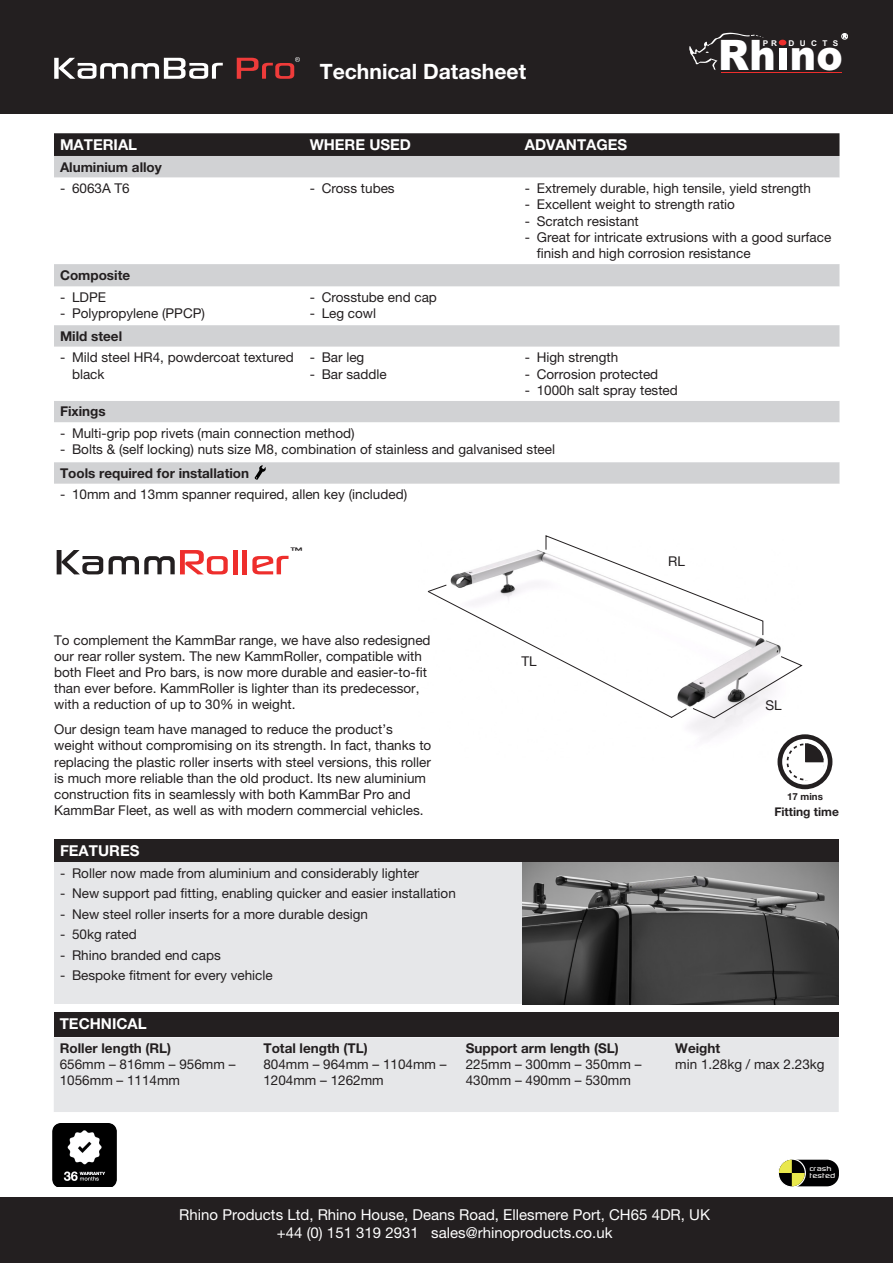
<style>
.page{position:relative;width:893px;height:1263px;background:#fff}
.page>*{position:absolute;margin:0;border:0;box-sizing:border-box;transform-origin:0 0}
.t1{font:50.1px "Sony Sketch EF";color:#ee2e2c}
.t2{font:900 42px "Arial";color:#fff;scale:.94 1}
.t3{font:700 21.15px "Helvetica Neue LT Pro";color:#fff}
.t4{font:16.5px "Sony Sketch EF";color:#231f20}
.t5{font:15px "Helvetica Neue LT Pro";color:#fff}
.t6{font:700 15px "Helvetica Neue LT Pro";color:#fff}
.t7{font:13.5px/16.2px "Helvetica Neue LT Pro";color:#231f20}
.t8{font:700 13.5px "Helvetica Neue LT Pro";color:#231f20}
.t9{font:700 12px "Helvetica Neue LT Pro";color:#231f20}
.t10{font:700 10.05px "Helvetica Neue LT Std";color:#231f20}
.t11{font:9.9px "Sony Sketch EF";color:#f7f5f4}
.t12{font:700 9.75px "Helvetica Neue LT Pro";color:#231f20}
.t13{font:700 7.95px "Arial";letter-spacing:.65em;color:#fff}
.t14{font:4.5px "Arial";color:#fff}
.s1{color:#231f20}
.s2{font-weight:700}
</style>
<div class="page">
<div style="left:0;top:1197px;width:893px;height:66px;background:#231f20"></div>
<div style="left:0;top:0;width:893px;height:114px;background:#231f20"></div>
<div style="left:779px;top:48px;width:7px;height:22px;background:#fff"></div>
<svg style="left:689px;top:33px;width:74px;height:37px"></svg>
<svg style="left:779px;top:40px;width:7px;height:5px"></svg>
<div style="left:841px;top:33px;width:7px;height:6px;border:1px solid #fff;border-radius:50%"></div>
<hr style="left:721px;top:72px;width:120px;height:1px;background:#ee2e2c">
<svg style="left:54px;top:58px;width:169px;height:21px"></svg>
<svg style="left:237px;top:57px;width:63px;height:22px"></svg>
<div style="left:54px;top:133px;width:785px;height:23px;background:#231f20"></div>
<div style="left:54px;top:156px;width:785px;height:22px;background:#d1d2d4"></div>
<svg style="left:54px;top:264px;width:785px;height:220px"></svg>
<svg style="left:254px;top:465px;width:12px;height:15px"></svg>
<img style="left:53px;top:1124px;width:64px;height:63px">
<div style="left:778px;top:1159px;width:27px;height:28px;background:#f6f6f6;border-radius:50%"></div>
<div style="left:778px;top:1158px;width:28px;height:29px;border:1px solid #fff;border-radius:50%"></div>
<svg style="left:779px;top:1160px;width:60px;height:26px;background:#414127"></svg>
<svg style="left:427px;top:535px;width:376px;height:184px"></svg>
<div style="left:54px;top:839px;width:785px;height:23px;background:#231f20"></div>
<div style="left:54px;top:862px;width:785px;height:142px;background:#e6e7e9"></div>
<div style="left:54px;top:1012px;width:785px;height:25px;background:#231f20"></div>
<div style="left:54px;top:1037px;width:785px;height:75px;background:#e6e7e9"></div>
<div style="left:777px;top:734px;width:55px;height:55px;background:#231f20;border-radius:50%"></div>
<svg style="left:782px;top:739px;width:46px;height:46px"></svg>
<svg style="left:787px;top:743px;width:37px;height:38px"></svg>
<img style="left:522px;top:862px;width:317px;height:142px">
<p class="t3" style="left:320px;top:58px;width:208px">Technical Datasheet</p>
<p class="t14" style="left:843px;top:33px;width:5px">R</p>
<p class="t13" style="left:763px;top:38px;width:16px">P R</p>
<p class="t13" style="left:789px;top:38px;width:51px">DUCTS</p>
<p class="t2" style="left:718px;top:24px;width:134px">Rh no</p>
<p class="t6" style="left:60px;top:135px;width:79px">MATERIAL</p>
<p class="t6" style="left:310px;top:135px;width:103px">WHERE USED</p>
<p class="t6" style="left:525px;top:135px;width:104px">ADVANTAGES</p>
<p class="t8" style="left:60px;top:158px;width:103px">Aluminium alloy</p>
<p class="t7" style="left:60px;top:180px;width:71px">- 6063A T6</p>
<p class="t7" style="left:310px;top:180px;width:87px">- Cross tubes</p>
<p class="t7" style="left:525px;top:180px;width:288px">- Extremely durable, high tensile, yield strength</p>
<p class="t7" style="left:525px;top:196px;width:212px">- Excellent weight to strength ratio</p>
<p class="t7" style="left:525px;top:213px;width:116px">- Scratch resistant</p>
<p class="t7" style="left:525px;top:229px;width:308px">- Great for intricate extrusions with a good surface</p>
<p class="t7" style="left:537px;top:245px;width:215px">finish and high corrosion resistance</p>
<p class="t8" style="left:60px;top:267px;width:72px">Composite</p>
<p class="t7" style="left:60px;top:289px;width:48px">- LDPE</p>
<p class="t7" style="left:60px;top:305px;width:146px">- Polypropylene (PPCP)</p>
<p class="t7" style="left:310px;top:289px;width:129px">- Crosstube end cap</p>
<p class="t7" style="left:310px;top:305px;width:68px">- Leg cowl</p>
<p class="t8" style="left:60px;top:328px;width:64px">Mild steel</p>
<p class="t7" style="left:72px;top:349px;width:223px;text-indent:-12px">- Mild steel HR4, powdercoat textured black</p>
<p class="t7" style="left:310px;top:349px;width:56px">- Bar leg</p>
<p class="t7" style="left:310px;top:365px;width:79px">- Bar saddle</p>
<p class="t7" style="left:525px;top:349px;width:95px">- High strength</p>
<p class="t7" style="left:525px;top:365px;width:135px">- Corrosion protected</p>
<p class="t7" style="left:525px;top:382px;width:155px">- 1000h salt spray tested</p>
<p class="t8" style="left:60px;top:403px;width:47px">Fixings</p>
<p class="t7" style="left:60px;top:425px;width:296px">- Multi-grip pop rivets (main connection method)</p>
<p class="t7" style="left:60px;top:441px;width:497px">- Bolts &amp; (self locking) nuts size M8, combination of stainless and galvanised steel</p>
<p class="t8" style="left:60px;top:465px;width:191px">Tools required for installation</p>
<p class="t7" style="left:60px;top:486px;width:349px">- 10mm and 13mm spanner required, allen key (included)</p>
<p class="t4" style="left:290px;top:543px;width:14px">™</p>
<p class="t1" style="left:54px;top:534px;width:238px"><span class="s1">Kamm</span>Roller</p>
<p class="t7" style="left:668px;top:553px;width:18px">RL</p>
<p class="t7" style="left:54px;top:632px;width:378px">To complement the KammBar range, we have also redesigned our rear roller system. The new KammRoller, compatible with both Fleet and Pro bars, is now more durable and easier-to-fit than ever before. KammRoller is lighter than its predecessor, with a reduction of up to 30% in weight.</p>
<p class="t7" style="left:54px;top:721px;width:379px">Our design team have managed to reduce the product’s weight without compromising on its strength. In fact, thanks to replacing the plastic roller inserts with steel versions, this roller is much more reliable than the old product. Its new aluminium construction fits in seamlessly with both KammBar Pro and KammBar Fleet, as well as with modern commercial vehicles.</p>
<p class="t6" style="left:60px;top:841px;width:81px">FEATURES</p>
<p class="t7" style="left:60px;top:865px;width:361px">- Roller now made from aluminium and considerably lighter</p>
<p class="t7" style="left:60px;top:885px;width:397px">- New support pad fitting, enabling quicker and easier installation</p>
<p class="t7" style="left:60px;top:906px;width:310px">- New steel roller inserts for a more durable design</p>
<p class="t7" style="left:60px;top:926px;width:78px">- 50kg rated</p>
<p class="t7" style="left:60px;top:946px;width:162px">- Rhino branded end caps</p>
<p class="t7" style="left:60px;top:967px;width:214px">- Bespoke fitment for every vehicle</p>
<p class="t6" style="left:60px;top:1015px;width:88px">TECHNICAL</p>
<p class="t7" style="left:60px;top:1040px;width:177px"><span class="s2">Roller length (RL)<br></span>656mm – 816mm – 956mm –<br>1056mm – 1114mm</p>
<p class="t7" style="left:263px;top:1040px;width:185px"><span class="s2">Total length (TL)<br></span>804mm – 964mm – 1104mm –<br>1204mm – 1262mm</p>
<p class="t7" style="left:466px;top:1040px;width:177px"><span class="s2">Support arm length (SL)<br></span>225mm – 300mm – 350mm –<br>430mm – 490mm – 530mm</p>
<p class="t7" style="left:675px;top:1040px;width:151px"><span class="s2">Weight<br></span>min 1.28kg / max 2.23kg</p>
<p class="t7" style="left:521px;top:653px;width:17px">TL</p>
<p class="t7" style="left:765px;top:697px;width:18px">SL</p>
<p class="t10" style="left:786px;top:790px;width:39px">15 mins</p>
<p class="t12" style="left:787px;top:791px;width:37px">17 mins</p>
<p class="t9" style="left:774px;top:804px;width:66px">Fitting time</p>
<p class="t5" style="left:179px;top:1205px;width:532px">Rhino Products Ltd, Rhino House, Deans Road, Ellesmere Port, CH65 4DR, UK</p>
<p class="t5" style="left:277px;top:1223px;width:337px">+44 (0) 151 319 2931 sales@rhinoproducts.co.uk</p>
<p class="t11" style="left:809px;top:1163px;width:24px">crash</p>
<p class="t11" style="left:810px;top:1170px;width:27px">tested</p>
</div>
